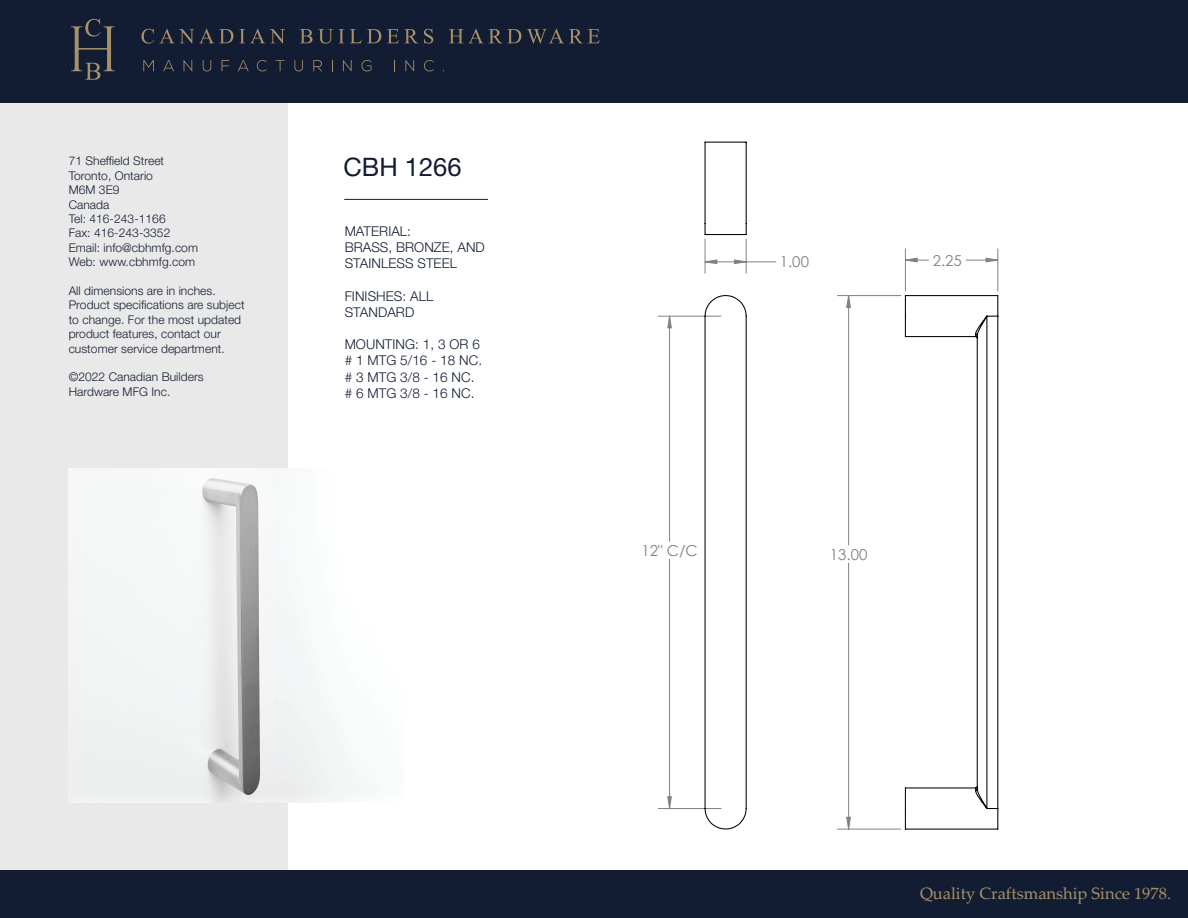
<style>
.page{position:relative;width:1188px;height:918px;background:#fff}
.page>*{position:absolute;margin:0;border:0;box-sizing:border-box;transform-origin:0 0}
.t1{font:25.5px "Helvetica Neue LT Std";color:#121c33}
.t2{font:16.5px "Palatino Linotype";color:#a89169}
.t3{font:15px "Century Gothic";color:#808180}
.t4{font:300 13.5px/16.2px "Helvetica Neue LT Std";letter-spacing:.005em;color:#121c33}
.t5{font:300 12px/14.4px "Helvetica Neue LT Std";letter-spacing:.005em;color:#121c33}
</style>
<div class="page">
<div style="left:0;top:0;width:288px;height:918px;background:#e9e9e9"></div>
<div style="left:0;top:0;width:1188px;height:102px;background:#121c33"></div>
<div style="left:0;top:870px;width:1188px;height:48px;background:#121c33"></div>
<hr style="left:344px;top:199px;width:144px;height:1px;background:#121c33">
<svg style="left:143px;top:60px;width:11px;height:11px"></svg>
<svg style="left:163px;top:60px;width:11px;height:11px"></svg>
<svg style="left:184px;top:60px;width:8px;height:11px"></svg>
<svg style="left:203px;top:60px;width:8px;height:12px"></svg>
<svg style="left:222px;top:60px;width:7px;height:11px"></svg>
<svg style="left:238px;top:60px;width:11px;height:11px"></svg>
<svg style="left:257px;top:60px;width:10px;height:11px"></svg>
<svg style="left:276px;top:60px;width:9px;height:11px"></svg>
<svg style="left:294px;top:60px;width:9px;height:12px"></svg>
<svg style="left:313px;top:60px;width:9px;height:11px"></svg>
<svg style="left:343px;top:60px;width:9px;height:11px"></svg>
<svg style="left:362px;top:60px;width:9px;height:11px"></svg>
<svg style="left:405px;top:60px;width:9px;height:11px"></svg>
<svg style="left:424px;top:60px;width:10px;height:11px"></svg>
<svg style="left:141px;top:29px;width:92px;height:15px"></svg>
<svg style="left:239px;top:29px;width:46px;height:15px"></svg>
<svg style="left:300px;top:29px;width:12px;height:14px"></svg>
<svg style="left:318px;top:29px;width:26px;height:15px"></svg>
<svg style="left:350px;top:29px;width:31px;height:14px"></svg>
<svg style="left:387px;top:29px;width:31px;height:14px"></svg>
<svg style="left:424px;top:29px;width:9px;height:15px"></svg>
<svg style="left:449px;top:29px;width:72px;height:14px"></svg>
<svg style="left:527px;top:29px;width:73px;height:15px"></svg>
<svg style="left:71px;top:19px;width:44px;height:61px"></svg>
<hr style="left:658px;top:316px;width:63px;height:1px;background:#808180">
<hr style="left:658px;top:808px;width:63px;height:1px;background:#808180">
<hr style="left:997px;top:249px;width:1px;height:42px;background:#808180">
<hr style="left:905px;top:249px;width:1px;height:42px;background:#808180">
<hr style="left:837px;top:829px;width:64px;height:1px;background:#808180">
<hr style="left:746px;top:239px;width:1px;height:34px;background:#808180">
<hr style="left:705px;top:239px;width:1px;height:34px;background:#808180">
<svg style="left:668px;top:258px;width:330px;height:571px"></svg>
<svg style="left:704px;top:295px;width:43px;height:535px"></svg>
<svg style="left:904px;top:295px;width:95px;height:535px"></svg>
<hr style="left:746px;top:142px;width:1px;height:82px;background:#050504">
<hr style="left:705px;top:142px;width:1px;height:82px;background:#050504">
<hr style="left:705px;top:142px;width:41px;height:1px;background:#050504">
<hr style="left:705px;top:234px;width:41px;height:1px;background:#050504">
<img style="left:69px;top:468px;width:287px;height:335px">
<p class="t5" style="left:69px;top:154px;width:131px">71 Sheffield Street<br>Toronto, Ontario<br>M6M 3E9<br>Canada<br>Tel: 416-243-1166<br>Fax: 416-243-3352<br>Email: info@cbhmfg.com<br>Web: www.cbhmfg.com</p>
<p class="t5" style="left:69px;top:283px;width:177px">All dimensions are in inches.<br>Product specifications are subject to change. For the most updated product features, contact our customer service department.</p>
<p class="t5" style="left:69px;top:370px;width:136px">©2022 Canadian Builders<br>Hardware MFG Inc.</p>
<h1 class="t1" style="left:344px;top:152px;width:120px">CBH 1266</h1>
<p class="t4" style="left:345px;top:223px;width:142px">MATERIAL:<br>BRASS, BRONZE, AND<br>STAINLESS STEEL</p>
<p class="t4" style="left:345px;top:287px;width:90px">FINISHES: ALL<br>STANDARD</p>
<p class="t4" style="left:345px;top:336px;width:139px">MOUNTING: 1, 3 OR 6 # 1 MTG 5/16 - 18 NC. # 3 MTG 3/8 - 16 NC. # 6 MTG 3/8 - 16 NC.</p>
<p class="t3" style="left:780px;top:252px;width:31px">1.00</p>
<p class="t3" style="left:933px;top:250px;width:31px">2.25</p>
<p class="t3" style="left:641px;top:540px;width:58px">12" C/C</p>
<p class="t3" style="left:830px;top:544px;width:39px">13.00</p>
<h2 class="t2" style="left:920px;top:881px;width:253px">Quality Craftsmanship Since 1978.</h2>
</div>
